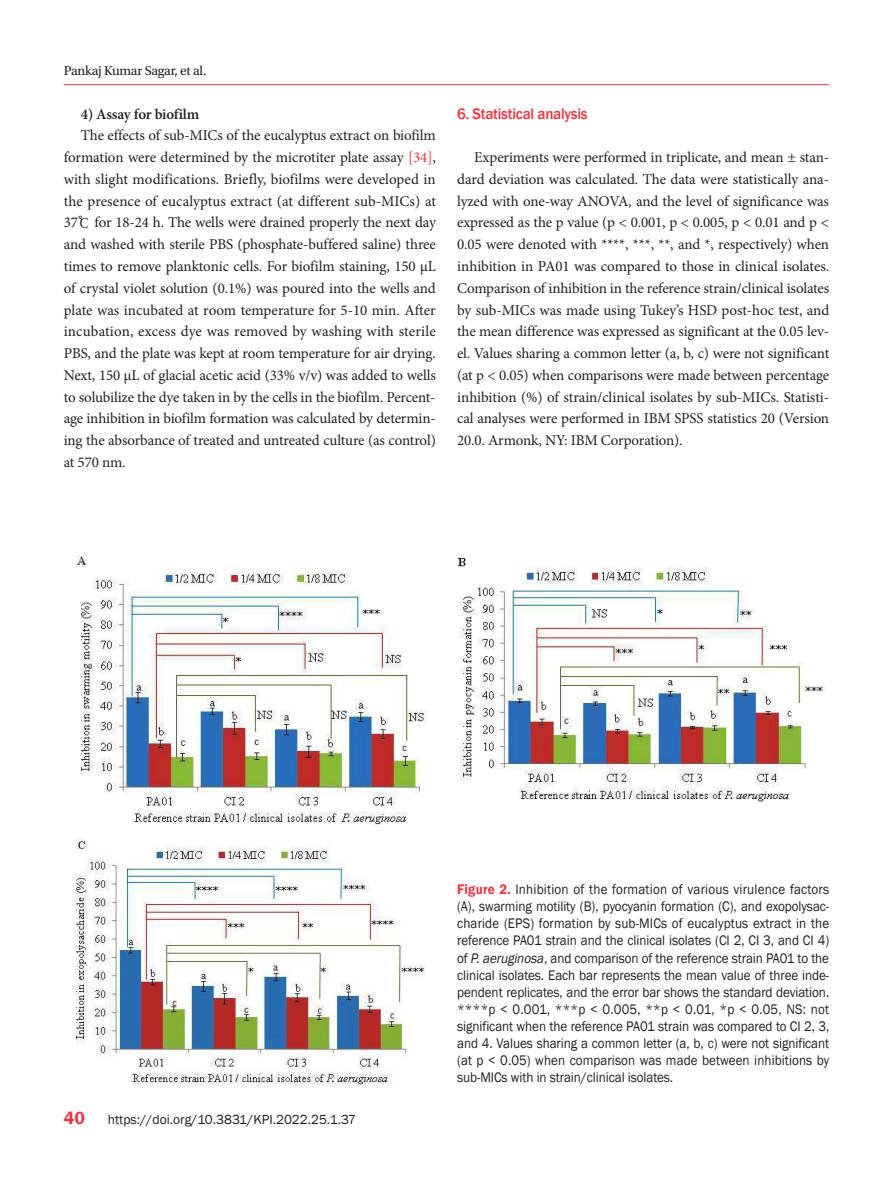
<style>
.page{position:relative;width:893px;height:1191px;background:#fff}
.page>*{position:absolute;margin:0;border:0;box-sizing:border-box;transform-origin:0 0}
.t1{font:600 18px "Franklin Gothic";color:#ee3340}
.t2{font:500 15.75px "Franklin Gothic";letter-spacing:-.015em;color:#ee3340;scale:.95 1}
.t3{font:15px/21.8px "Minion Pro";letter-spacing:-.01em;color:#231f20;text-align:justify}
.t4{font:600 15px "Minion Pro";letter-spacing:-.015em;color:#231f20}
.t5{font:14.25px/17.1px "Franklin Gothic";letter-spacing:-.005em;color:#231f20;text-align:justify;scale:.92 1}
.t6{font:13.5px "Franklin Gothic";color:#231f20}
.t7{font:13.5px "Utopia Std";letter-spacing:-.015em;color:#231f20}
.s1{color:#ee3340}
.s2{font-family:"Ko Pub Batang";font-weight:500;font-size:14.25px}
.s3{font-weight:600;color:#ee3340}
.s4{font-style:italic}
</style>
<div class="page">
<hr style="left:64px;top:84px;width:765px;height:1px;background:#ee3340">
<img style="left:75px;top:555px;width:351px;height:269px">
<img style="left:457px;top:555px;width:366px;height:247px">
<img style="left:75px;top:838px;width:351px;height:246px">
<p class="t7" style="left:64px;top:63px;width:144px">Pankaj Kumar Sagar, et al.</p>
<p class="t4" style="left:81px;top:103px;width:120px">4) Assay for biofilm</p>
<p class="t3" style="left:64px;top:125px;width:374px;text-indent:17px">The effects of sub-MICs of the eucalyptus extract on biofilm formation were determined by the microtiter plate assay <span class="s1">[34]</span>, with slight modifications. Briefly, biofilms were developed in the presence of eucalyptus extract (at different sub-MICs) at 37<span class="s2">℃</span> for 18-24 h. The wells were drained properly the next day and washed with sterile PBS (phosphate-buffered saline) three times to remove planktonic cells. For biofilm staining, 150 µL of crystal violet solution (0.1%) was poured into the wells and plate was incubated at room temperature for 5-10 min. After incubation, excess dye was removed by washing with sterile PBS, and the plate was kept at room temperature for air drying.<br>Next, 150 µL of glacial acetic acid (33% v/v) was added to wells to solubilize the dye taken in by the cells in the biofilm. Percent&shy;age inhibition in biofilm formation was calculated by determin&shy;ing the absorbance of treated and untreated culture (as control) at 570 nm.</p>
<p class="t2" style="left:457px;top:104px;width:139px">6. Statistical analysis</p>
<p class="t3" style="left:457px;top:147px;width:374px;text-indent:17px">Experiments were performed in triplicate, and mean ± stan&shy;dard deviation was calculated. The data were statistically ana&shy;lyzed with one-way ANOVA, and the level of significance was expressed as the p value (p &lt; 0.001, p &lt; 0.005, p &lt; 0.01 and p &lt; 0.05 were denoted with ****, ***, **, and *, respectively) when inhibition in PA01 was compared to those in clinical isolates.<br>Comparison of inhibition in the reference strain/clinical isolates by sub-MICs was made using Tukey’s HSD post-hoc test, and the mean difference was expressed as significant at the 0.05 lev&shy;el. Values sharing a common letter (a, b, c) were not significant (at p &lt; 0.05) when comparisons were made between percentage inhibition (%) of strain/clinical isolates by sub-MICs. Statisti&shy;cal analyses were performed in IBM SPSS statistics 20 (Version 20.0. Armonk, NY: IBM Corporation).</p>
<p class="t1" style="left:64px;top:1106px;width:23px">40</p>
<p class="t6" style="left:108px;top:1111px;width:250px">https://doi.org/10.3831/KPI.2022.25.1.37</p>
<p class="t5" style="left:457px;top:881px;width:406px"><span class="s3">Figure 2.</span> Inhibition of the formation of various virulence factors (A), swarming motility (B), pyocyanin formation (C), and exopolysac&shy;charide (EPS) formation by sub-MICs of eucalyptus extract in the reference PA01 strain and the clinical isolates (CI 2, CI 3, and CI 4) of <span class="s4">P.aeruginosa</span>, and comparison of the reference strain PA01 to the clinical isolates. Each bar represents the mean value of three inde&shy;pendent replicates, and the error bar shows the standard deviation. ****p &lt; 0.001, ***p &lt; 0.005, **p &lt; 0.01, *p &lt; 0.05, NS: not significant when the reference PA01 strain was compared to CI 2, 3, and 4. Values sharing a common letter (a, b, c) were not significant (at p &lt; 0.05) when comparison was made between inhibitions by sub-MICs with in strain/clinical isolates.</p>
</div>
